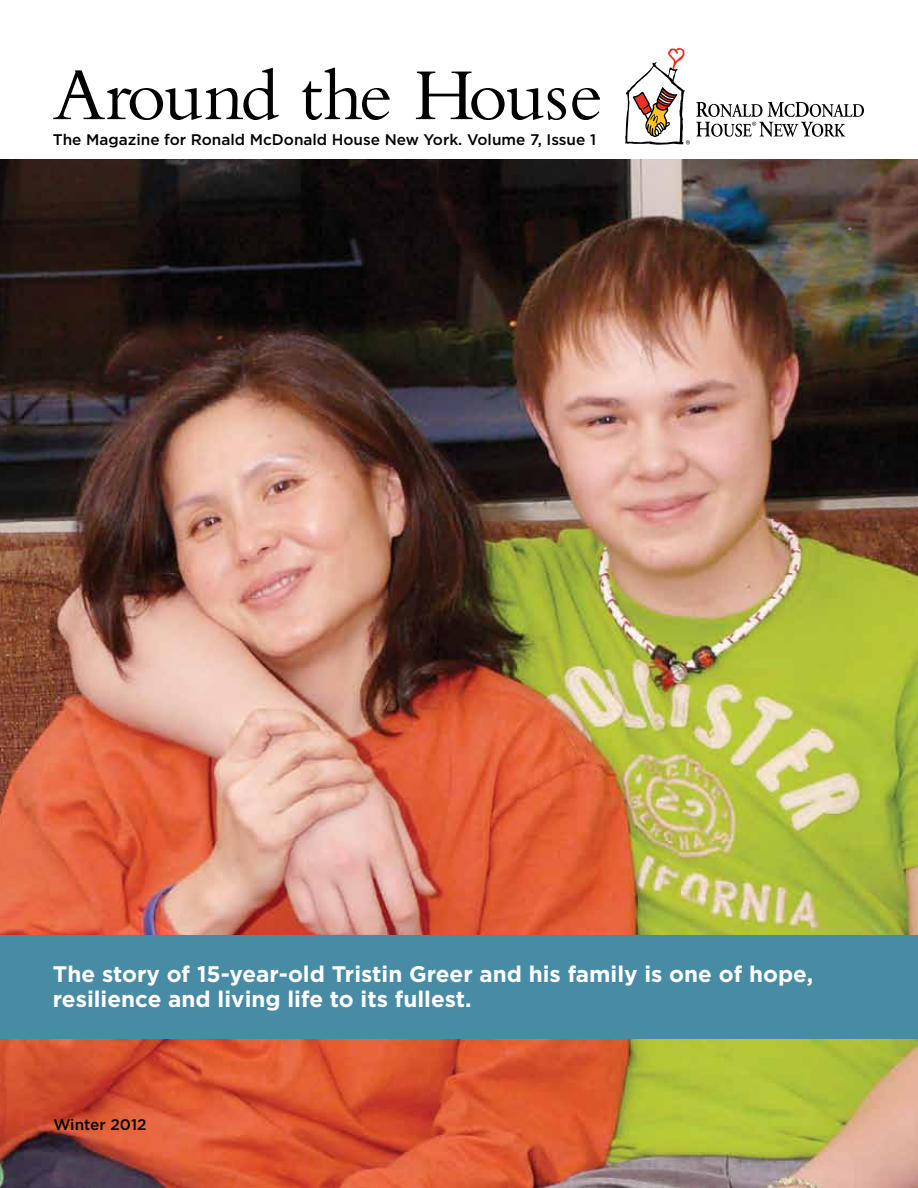
<style>
.page{position:relative;width:918px;height:1188px;background:#fff}
.page>*{position:absolute;margin:0;border:0;box-sizing:border-box;transform-origin:0 0}
.t1{font:76.5px "Bembo";letter-spacing:-.04em;color:#000}
.t2{font:700 22.5px/25.5px "Gotham";color:#fff}
.t3{font:500 15.3px "Gotham";color:#000}
</style>
<div class="page">
<img style="left:0;top:160px;width:918px;height:1028px">
<svg style="left:625px;top:48px;width:65px;height:97px"></svg>
<svg style="left:696px;top:102px;width:168px;height:35px"></svg>
<div style="left:0;top:935px;width:918px;height:104px;background:#488ba5"></div>
<h1 class="t1" style="left:53px;top:51px;width:551px">Around the House</h1>
<p class="t3" style="left:53px;top:131px;width:545px">The Magazine for Ronald McDonald House New York. Volume 7, Issue 1</p>
<p class="t2" style="left:53px;top:961px;width:762px">The story of 15-year-old Tristin Greer and his family is one of hope, resilience and living life to its fullest.</p>
<p class="t3" style="left:53px;top:1116px;width:95px">Winter 2012</p>
</div>
